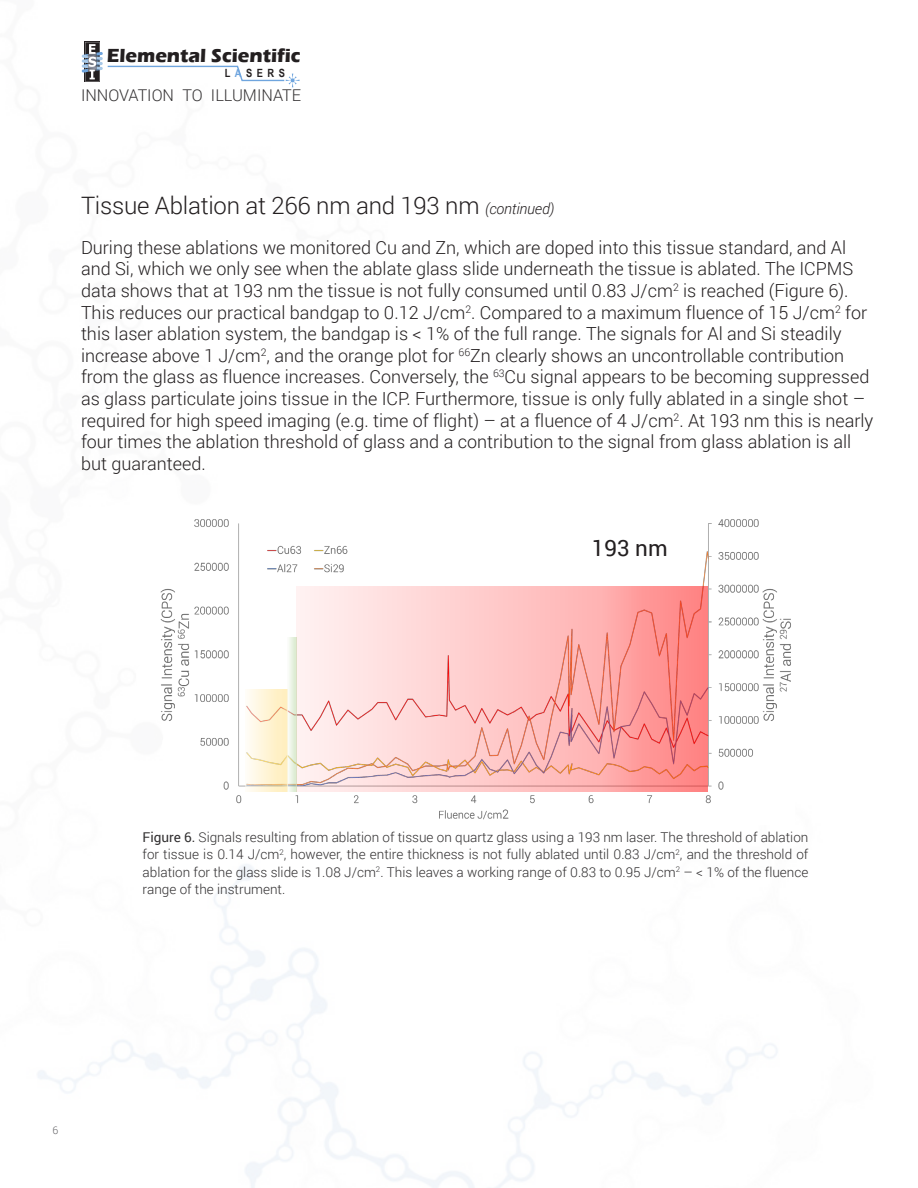
<style>
.page{position:relative;width:918px;height:1188px;background:#fff}
.page>*{position:absolute;margin:0;border:0;box-sizing:border-box;transform-origin:0 0}
.Body_Copy{font:300 24px "Roboto";letter-spacing:-.01em;color:#231f20}
.t1{font:22.5px "Roboto";color:#231f20}
.t2{font:700 19.5px "Eras ITC";color:#231f20}
.Body_Copy-2{font:300 18px/21.6px "Roboto";color:#231f20}
.t3{font:300 16.2px "Roboto";color:#312f30}
.Body_Copy-3{font:300 13.5px/17.2px "Roboto";color:#312f30;text-align:justify}
.t4{font:700 11.4px "Arial Narrow";letter-spacing:.4em;color:#231f20}
.t5{font:300 10.5px "Roboto";color:#636366}
.s1{color:#6fa5de}
.s2{font-style:italic;font-size:15px}
.s3{font-weight:400}
</style>
<div class="page">
<img style="left:38px;top:41px;width:739px;height:1147px">
<div style="left:85px;top:41px;width:15px;height:41px;background:#231f20"></div>
<svg style="left:81px;top:42px;width:219px;height:45px"></svg>
<svg style="left:135px;top:487px;width:656px;height:338px"></svg>
<svg style="left:135px;top:487px;width:19px;height:236px"></svg>
<img style="left:154px;top:487px;width:34px;height:332px">
<svg style="left:245px;top:690px;width:43px;height:102px;background:#fdf1d4"></svg>
<svg style="left:288px;top:637px;width:8px;height:155px"></svg>
<svg style="left:296px;top:586px;width:412px;height:206px;background:#fbbdbc"></svg>
<p class="t2" style="left:107px;top:45px;width:196px">Elemental Scientific</p>
<p class="t4" style="left:225px;top:64px;width:62px">L<span class="s1">A</span>SERS</p>
<p class="t3" style="left:81px;top:84px;width:222px">INNOVATION TO ILLUMINATE</p>
<p class="Body_Copy" style="left:81px;top:189px;width:475px">Tissue Ablation at 266 nm and 193 nm <span class="s2">(continued)</span></p>
<p class="Body_Copy-2" style="left:81px;top:236px;width:794px">During these ablations we monitored Cu and Zn, which are doped into this tissue standard, and Al and Si, which we only see when the ablate glass slide underneath the tissue is ablated. The ICPMS data shows that at 193 nm the tissue is not fully consumed until 0.83 J/cm<sup>2</sup> is reached (Figure 6).<br>This reduces our practical bandgap to 0.12 J/cm<sup>2</sup>. Compared to a maximum fluence of 15 J/cm<sup>2</sup> for this laser ablation system, the bandgap is &lt; 1% of the full range. The signals for Al and Si steadily increase above 1 J/cm<sup>2</sup>, and the orange plot for <sup>66</sup>Zn clearly shows an uncontrollable contribution from the glass as fluence increases. Conversely, the <sup>63</sup>Cu signal appears to be becoming suppressed as glass particulate joins tissue in the ICP. Furthermore, tissue is only fully ablated in a single shot – required for high speed imaging (e.g. time of flight) – at a fluence of 4 J/cm<sup>2</sup>. At 193 nm this is nearly four times the ablation threshold of glass and a contribution to the signal from glass ablation is all but guaranteed.</p>
<p class="t1" style="left:592px;top:532px;width:78px">193 nm</p>
<p class="Body_Copy-3" style="left:143px;top:828px;width:667px"><span class="s3">Figure 6.</span> Signals resulting from ablation of tissue on quartz glass using a 193 nm laser. The threshold of ablation for tissue is 0.14 J/cm<sup>2</sup>, however, the entire thickness is not fully ablated until 0.83 J/cm<sup>2</sup>, and the threshold of ablation for the glass slide is 1.08 J/cm<sup>2</sup>. This leaves a working range of 0.83 to 0.95 J/cm<sup>2</sup> – &lt; 1% of the fluence range of the instrument.</p>
<p class="t5" style="left:52px;top:1123px;width:7px">6</p>
</div>
